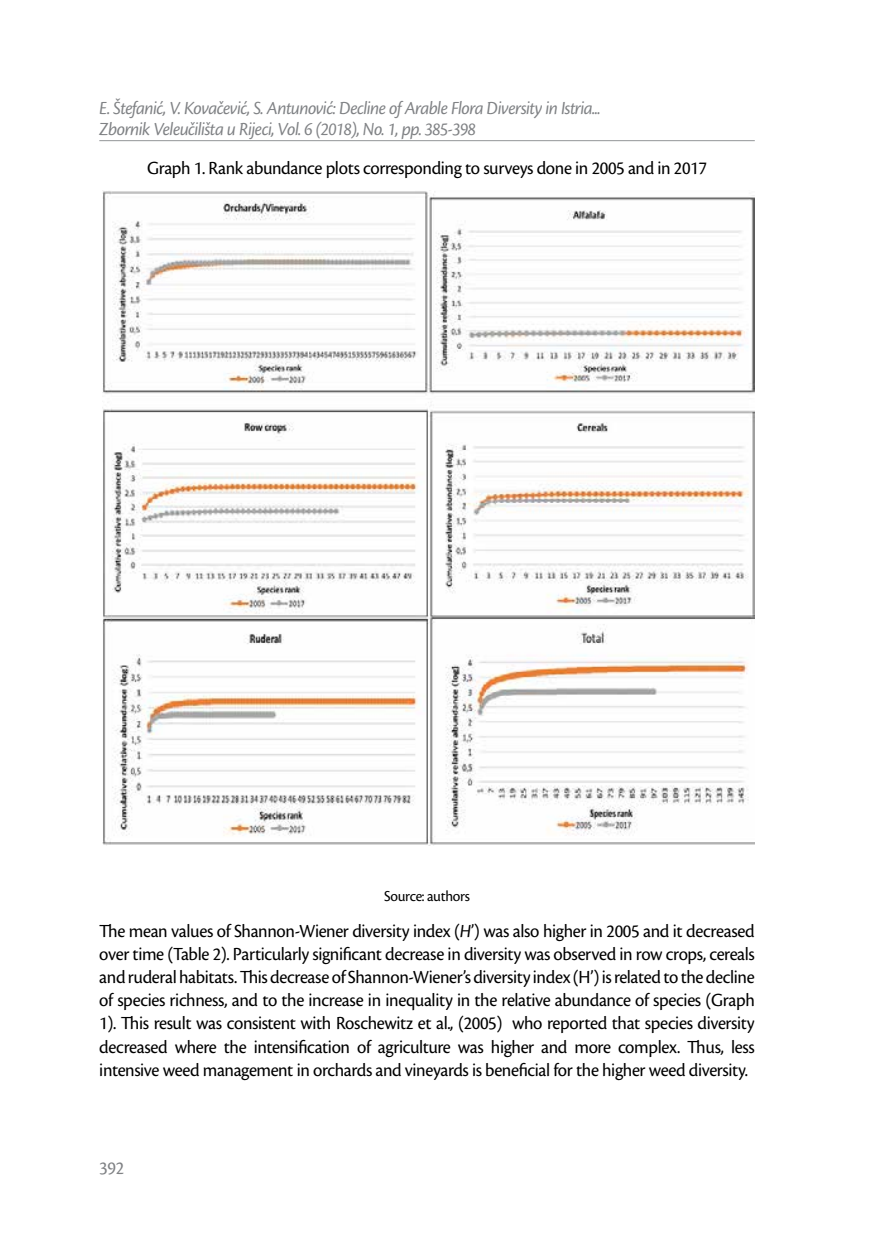
<style>
.page{position:relative;width:874px;height:1241px;background:#fff}
.page>*{position:absolute;margin:0;border:0;box-sizing:border-box;transform-origin:0 0}
.t1{font:19.25px/23.1px "Cronos Pro";letter-spacing:-.02em;color:#000;text-align:justify;scale:.96 1}
.t2{font:italic 19.25px/21px "Cronos Pro";letter-spacing:-.035em;color:#808285;scale:.96 1}
.t3{font:19.25px "Cronos Pro";color:#808285;scale:.96 1}
.t4{font:15.75px "Cronos Pro";letter-spacing:-.02em;color:#000;scale:.96 1}
.s1{font-style:italic}
</style>
<div class="page">
<hr style="left:99px;top:140px;width:655px;height:1px;background:#939598">
<img style="left:103px;top:191px;width:651px;height:654px">
<p class="t2" style="left:99px;top:98px;width:523px">E. Štefanić, V. Kovačević, S. Antunović: Decline of Arable Flora Diversity in Istria...<br>Zbornik Veleučilišta u Rijeci, Vol. 6 (2018), No. 1, pp. 385-398</p>
<p class="t1" style="left:147px;top:156px;width:584px">Graph 1. Rank abundance plots corresponding to surveys done in 2005 and in 2017</p>
<p class="t4" style="left:384px;top:887px;width:91px">Source: authors</p>
<p class="t1" style="left:99px;top:919px;width:684px">The mean values of Shannon-Wiener diversity index (<span class="s1">H</span>’) was also higher in 2005 and it decreased over time (Table 2). Particularly significant decrease in diversity was observed in row crops, cereals and ruderal habitats. This decrease of Shannon-Wiener’s diversity index (H’) is related to the decline of species richness, and to the increase in inequality in the relative abundance of species (Graph 1). This result was consistent with Roschewitz et al., (2005) who reported that species diversity decreased where the intensification of agriculture was higher and more complex. Thus, less intensive weed management in orchards and vineyards is beneficial for the higher weed diversity.</p>
<p class="t3" style="left:99px;top:1156px;width:27px">392</p>
</div>
